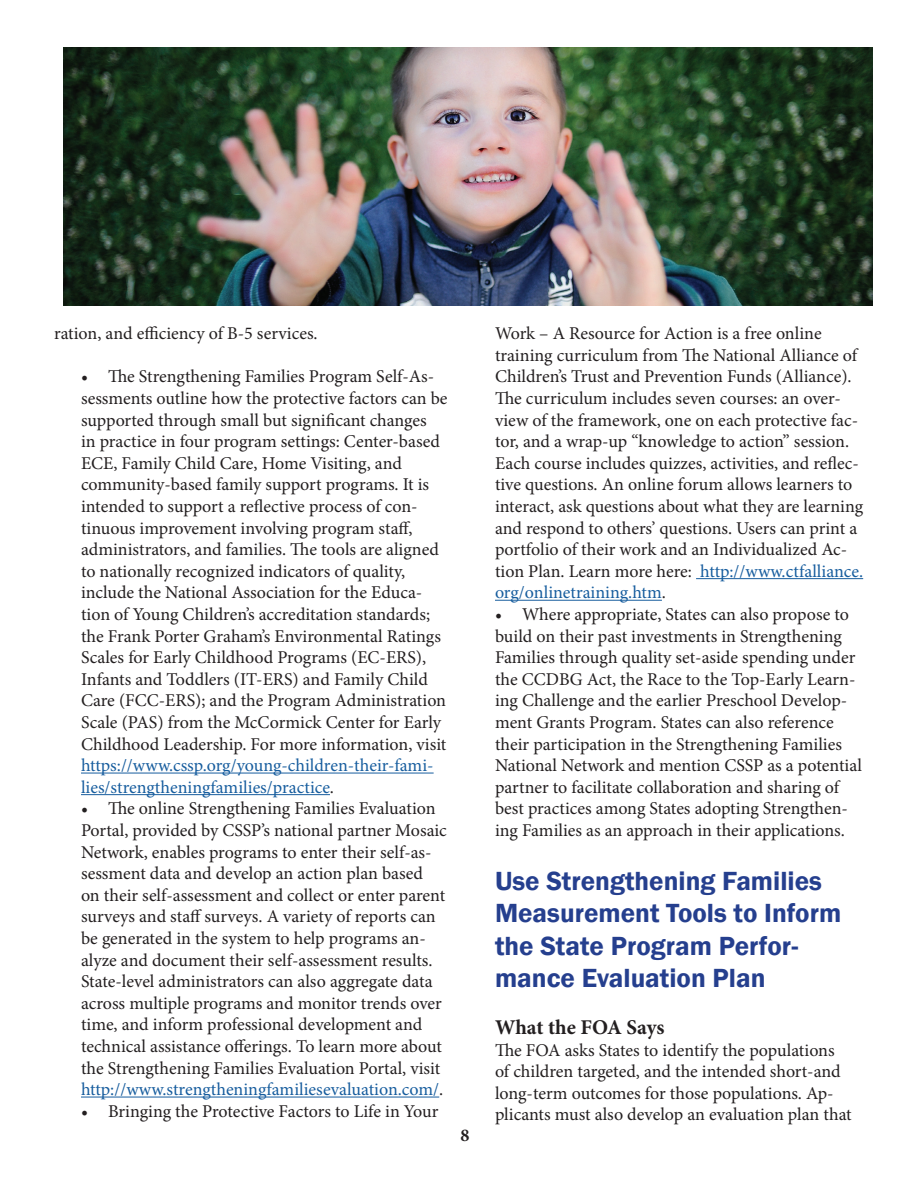
<style>
.page{position:relative;width:918px;height:1188px;background:#fff}
.page>*{position:absolute;margin:0;border:0;box-sizing:border-box;transform-origin:0 0}
.t1{font:600 27px/32.4px "Franklin Gothic";color:#253f8e}
.t2{font:700 21px "Minion Pro";color:#231f20}
.t3{font:18px/21.6px "Minion Pro";color:#231f20}
.t4{font:18px/21.6px "Minion Pro";color:#175d9e}
.t5{font:700 18px "Minion Pro";color:#231f20}
.s1{color:#231f20}
.s2{color:#175d9e}
</style>
<div class="page">
<hr style="left:81px;top:773px;width:353px;height:1px;background:#175d9e">
<hr style="left:81px;top:794px;width:249px;height:1px;background:#175d9e">
<hr style="left:81px;top:1097px;width:358px;height:1px;background:#175d9e">
<hr style="left:696px;top:578px;width:167px;height:1px;background:#175d9e">
<hr style="left:495px;top:600px;width:167px;height:1px;background:#175d9e">
<img style="left:63px;top:48px;width:810px;height:258px">
<p class="t3" style="left:54px;top:323px;width:265px">ration, and efficiency of B-5 services.</p>
<p class="t3" style="left:81px;top:366px;width:368px">• The Strengthening Families Program Self-As&shy;sessments outline how the protective factors can be supported through small but significant changes<br>in practice in four program settings: Center-based ECE, Family Child Care, Home Visiting, and community-based family support programs. It is intended to support a reflective process of con&shy;tinuous improvement involving program staff, administrators, and families. The tools are aligned to nationally recognized indicators of quality, include the National Association for the Educa&shy;tion of Young Children’s accreditation standards; the Frank Porter Graham’s Environmental Ratings Scales for Early Childhood Programs (EC-ERS), Infants and Toddlers (IT-ERS) and Family Child Care (FCC-ERS); and the Program Administration Scale (PAS) from the McCormick Center for Early Childhood Leadership. For more information, visit</p>
<p class="t4" style="left:81px;top:755px;width:354px">https://www.cssp.org/young-children-their-fami&shy;lies/strengtheningfamilies/practice<span class="s1">.</span></p>
<p class="t3" style="left:81px;top:798px;width:367px">• The online Strengthening Families Evaluation Portal, provided by CSSP’s national partner Mosaic Network, enables programs to enter their self-as&shy;sessment data and develop an action plan based<br>on their self-assessment and collect or enter parent surveys and staff surveys. A variety of reports can be generated in the system to help programs an&shy;alyze and document their self-assessment results.<br>State-level administrators can also aggregate data across multiple programs and monitor trends over time, and inform professional development and technical assistance offerings. To learn more about the Strengthening Families Evaluation Portal, visit <span class="s2">http://www.strengtheningfamiliesevaluation.com/</span>.</p>
<p class="t3" style="left:81px;top:1100px;width:359px">• Bringing the Protective Factors to Life in Your</p>
<p class="t5" style="left:460px;top:1122px;width:10px">8</p>
<p class="t3" style="left:495px;top:323px;width:370px">Work – A Resource for Action is a free online training curriculum from The National Alliance of Children’s Trust and Prevention Funds (Alliance).<br>The curriculum includes seven courses: an over&shy;view of the framework, one on each protective fac&shy;tor, and a wrap-up “knowledge to action” session.<br>Each course includes quizzes, activities, and reflec&shy;tive questions. An online forum allows learners to interact, ask questions about what they are learning and respond to others’ questions. Users can print a portfolio of their work and an Individualized Ac&shy;tion Plan. Learn more here: <span class="s2">http://www.ctfalliance. org/onlinetraining.htm</span>.</p>
<p class="t3" style="left:495px;top:604px;width:369px">• Where appropriate, States can also propose to build on their past investments in Strengthening Families through quality set-aside spending under the CCDBG Act, the Race to the Top-Early Learn&shy;ing Challenge and the earlier Preschool Develop&shy;ment Grants Program. States can also reference their participation in the Strengthening Families National Network and mention CSSP as a potential partner to facilitate collaboration and sharing of best practices among States adopting Strengthen&shy;ing Families as an approach in their applications.</p>
<h1 class="t1" style="left:495px;top:865px;width:348px">Use Strengthening Families<br>Measurement Tools to Inform the State Program Perfor&shy;mance Evaluation Plan</h1>
<p class="t2" style="left:495px;top:1013px;width:171px">What the FOA Says</p>
<p class="t3" style="left:495px;top:1039px;width:358px">The FOA asks States to identify the populations of children targeted, and the intended short-and long-term outcomes for those populations. Ap&shy;plicants must also develop an evaluation plan that</p>
</div>
